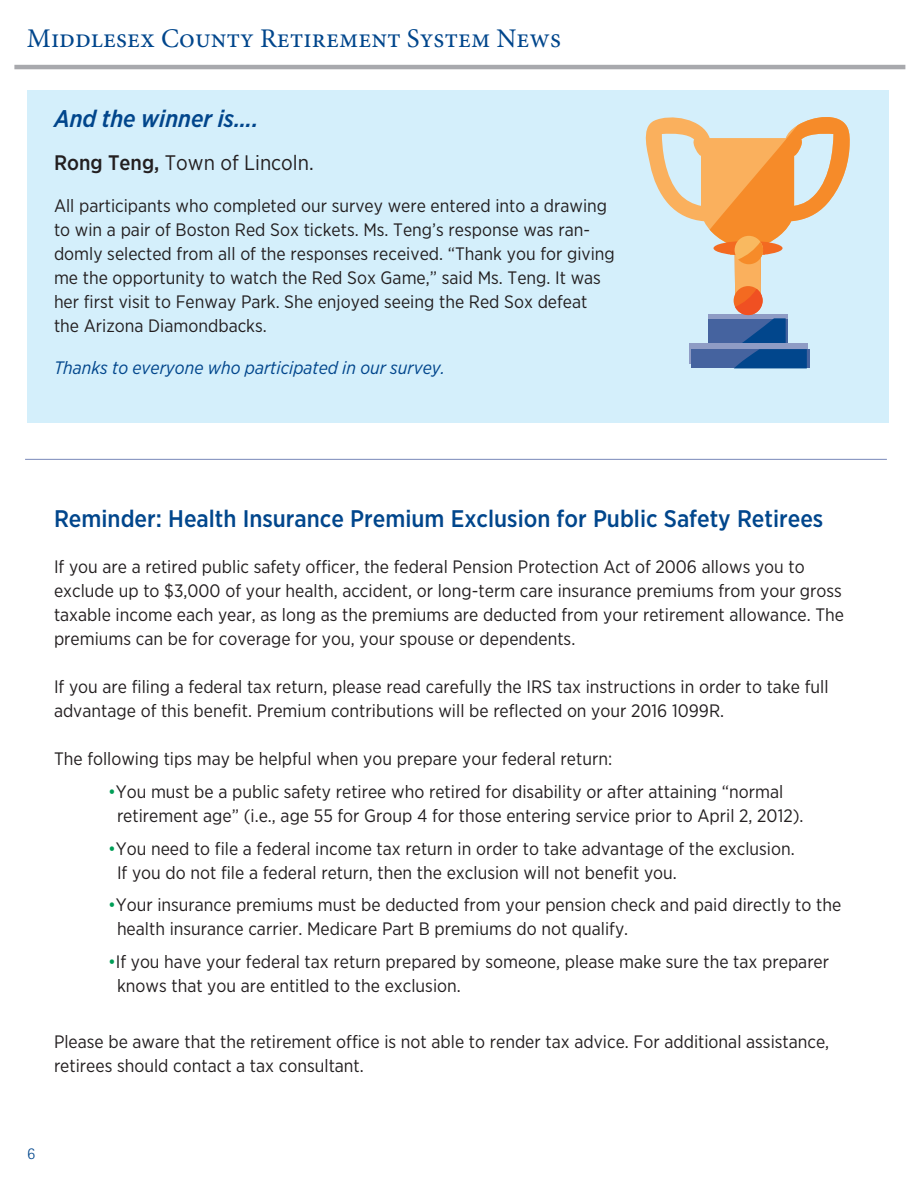
<style>
.page{position:relative;width:918px;height:1188px;background:#fff}
.page>*{position:absolute;margin:0;border:0;box-sizing:border-box;transform-origin:0 0}
.t1{font:27px "Minion Pro";color:#01468c}
.t2{font:500 24px "Gotham Narrow";color:#01468c}
.t3{font:italic 500 24px "Gotham Narrow";color:#01468c}
.t4{font:21px "Gotham Narrow";color:#231f20}
.t5{font:18px/24px "Gotham Narrow";color:#231f20}
.t6{font:italic 18px "Gotham Narrow";color:#01468c}
.t7{font:300 16.5px "Rotis Sans Serif";color:#01468c}
.s1{font-weight:500}
.s2{color:#009e57}
</style>
<div class="page">
<div style="left:27px;top:91px;width:862px;height:332px;background:#d4effb"></div>
<hr style="left:14px;top:65px;width:891px;height:4px;background:#a8a9ad">
<svg style="left:645px;top:117px;width:205px;height:251px"></svg>
<hr style="left:25px;top:459px;width:862px;height:1px;background:#7988b9">
<h1 class="t1" style="left:27px;top:20px;width:536px">Middlesex County Retirement System News</h1>
<h2 class="t3" style="left:54px;top:104px;width:206px">And the winner is….</h2>
<p class="t4" style="left:54px;top:149px;width:261px"><span class="s1">Rong Teng,</span> Town of Lincoln.</p>
<p class="t5" style="left:54px;top:193px;width:562px">All participants who completed our survey were entered into a drawing to win a pair of Boston Red Sox tickets. Ms. Teng’s response was ran&shy;domly selected from all of the responses received. “Thank you for giving me the opportunity to watch the Red Sox Game,” said Ms. Teng. It was her first visit to Fenway Park. She enjoyed seeing the Red Sox defeat the Arizona Diamondbacks.</p>
<p class="t6" style="left:54px;top:357px;width:392px">Thanks to everyone who participated in our survey.</p>
<h2 class="t2" style="left:54px;top:503px;width:771px">Reminder: Health Insurance Premium Exclusion for Public Safety Retirees</h2>
<p class="t5" style="left:54px;top:555px;width:792px">If you are a retired public safety officer, the federal Pension Protection Act of 2006 allows you to exclude up to $3,000 of your health, accident, or long-term care insurance premiums from your gross taxable income each year, as long as the premiums are deducted from your retirement allowance. The premiums can be for coverage for you, your spouse or dependents.</p>
<p class="t5" style="left:54px;top:675px;width:776px">If you are filing a federal tax return, please read carefully the IRS tax instructions in order to take full advantage of this benefit. Premium contributions will be reflected on your 2016 1099R.</p>
<p class="t5" style="left:54px;top:747px;width:560px">The following tips may be helpful when you prepare your federal return:</p>
<p class="t5" style="left:117px;top:779px;width:688px;text-indent:-9px"><span class="s2">•</span>You must be a public safety retiree who retired for disability or after attaining “normal retirement age” (i.e., age 55 for Group 4 for those entering service prior to April 2, 2012).</p>
<p class="t5" style="left:117px;top:836px;width:679px;text-indent:-9px"><span class="s2">•</span>You need to file a federal income tax return in order to take advantage of the exclusion.<br>If you do not file a federal return, then the exclusion will not benefit you.</p>
<p class="t5" style="left:117px;top:892px;width:726px;text-indent:-9px"><span class="s2">•</span>Your insurance premiums must be deducted from your pension check and paid directly to the health insurance carrier. Medicare Part B premiums do not qualify.</p>
<p class="t5" style="left:117px;top:949px;width:714px;text-indent:-9px"><span class="s2">•</span>If you have your federal tax return prepared by someone, please make sure the tax preparer knows that you are entitled to the exclusion.</p>
<p class="t5" style="left:54px;top:1030px;width:777px">Please be aware that the retirement office is not able to render tax advice. For additional assistance, retirees should contact a tax consultant.</p>
<p class="t7" style="left:27px;top:1144px;width:9px">6</p>
</div>
